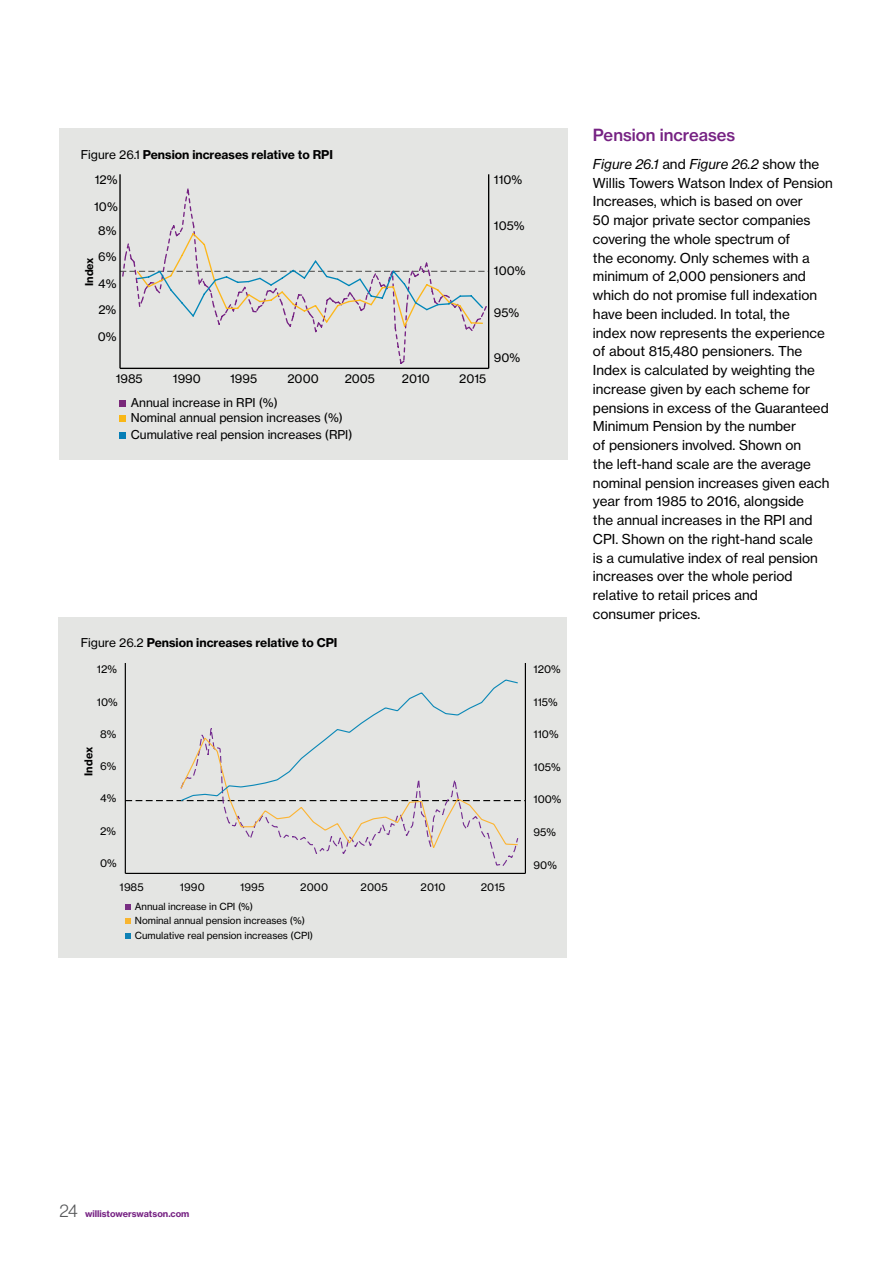
<style>
.page{position:relative;width:893px;height:1263px;background:#fff}
.page>*{position:absolute;margin:0;border:0;box-sizing:border-box;transform-origin:0 0}
.t1{font:16.5px "N Haas Grotesk TX Std 65 Md";color:#762283}
.t2{font:13.5px/18.8px "N Haas Grotesk TX Std 55 Rg";color:#000}
.t3{font:13.5px "N Haas Grotesk TX Std 56 It";color:#000}
.t4{font:12px/16px "N Haas Grotesk TX Std 55 Rg";color:#000}
.t5{font:12px "N Haas Grotesk TX Std 75 Bd";color:#000}
.t6{font:10.65px "N Haas Grotesk TX Std 55 Rg";letter-spacing:.015em;color:#000}
.t7{font:10.65px "N Haas Grotesk TX Std 75 Bd";color:#010101}
.t8{font:10.65px "N Haas Grotesk TX Std 75 Bd";color:#000}
.t9{font:9.6px/14.2px "N Haas Grotesk TX Std 55 Rg";color:#000}
.t10{font:9px "N Haas Grotesk TX Std 75 Bd";color:#762283}
.s1{font-family:"N Haas Grotesk TX Std 55 Rg"}
.s2{font-family:"N Haas Grotesk DS Std 45 Lt";font-size:18px;color:#58595b}
</style>
<div class="page">
<div style="left:60px;top:128px;width:508px;height:331px;background:#e4e5e3"></div>
<div style="left:58px;top:617px;width:509px;height:341px;background:#e4e5e3"></div>
<hr style="left:488px;top:174px;width:1px;height:194px;background:#000">
<hr style="left:119px;top:174px;width:2px;height:194px;background:#000">
<hr style="left:120px;top:368px;width:369px;height:1px;background:#000">
<div style="left:119px;top:400px;width:7px;height:6px;background:#792879"></div>
<div style="left:119px;top:416px;width:7px;height:6px;background:#f9b716"></div>
<div style="left:119px;top:432px;width:7px;height:6px;background:#057eb6"></div>
<svg style="left:170px;top:188px;width:304px;height:176px"></svg>
<svg style="left:120px;top:232px;width:368px;height:96px"></svg>
<svg style="left:126px;top:678px;width:399px;height:171px"></svg>
<hr style="left:525px;top:663px;width:1px;height:210px;background:#000">
<hr style="left:125px;top:663px;width:1px;height:210px;background:#000">
<hr style="left:125px;top:873px;width:400px;height:1px;background:#000">
<svg style="left:125px;top:904px;width:5px;height:6px"></svg>
<svg style="left:125px;top:918px;width:5px;height:6px"></svg>
<svg style="left:125px;top:933px;width:5px;height:5px"></svg>
<p class="t5" style="left:81px;top:147px;width:254px"><span class="s1">Figure 26.1</span> Pension increases relative to RPI</p>
<p class="t4" style="left:95px;top:172px;width:24px">12%</p>
<p class="t4" style="left:94px;top:198px;width:25px">10%</p>
<p class="t4" style="left:98px;top:222px;width:20px">8%</p>
<p class="t4" style="left:98px;top:249px;width:20px">6%</p>
<p class="t7" style="left:82px;top:286px;width:30px;rotate:-90deg">Index</p>
<p class="t4" style="left:98px;top:275px;width:20px">4%</p>
<p class="t4" style="left:98px;top:302px;width:19px">2%</p>
<p class="t4" style="left:98px;top:328px;width:20px">0%</p>
<p class="t4" style="left:116px;top:370px;width:28px">1985</p>
<p class="t4" style="left:173px;top:370px;width:29px">1990</p>
<p class="t4" style="left:230px;top:370px;width:28px">1995</p>
<p class="t4" style="left:287px;top:370px;width:33px">2000</p>
<p class="t4" style="left:345px;top:370px;width:32px">2005</p>
<p class="t4" style="left:402px;top:370px;width:30px">2010</p>
<p class="t4" style="left:459px;top:370px;width:29px">2015</p>
<p class="t4" style="left:131px;top:394px;width:223px">Annual increase in RPI (%)<br>Nominal annual pension increases (%)<br>Cumulative real pension increases (RPI)</p>
<p class="t4" style="left:494px;top:172px;width:30px">110%</p>
<p class="t4" style="left:494px;top:217px;width:32px">105%</p>
<p class="t4" style="left:494px;top:262px;width:33px">100%</p>
<p class="t4" style="left:494px;top:304px;width:27px">95%</p>
<p class="t4" style="left:494px;top:349px;width:28px">90%</p>
<p class="t5" style="left:81px;top:635px;width:258px"><span class="s1">Figure 26.2</span> Pension increases relative to CPI</p>
<p class="t6" style="left:97px;top:663px;width:22px">12%</p>
<p class="t6" style="left:97px;top:695px;width:23px">10%</p>
<p class="t8" style="left:82px;top:776px;width:30px;rotate:-90deg">Index</p>
<p class="t6" style="left:100px;top:727px;width:18px">8%</p>
<p class="t6" style="left:100px;top:760px;width:18px">6%</p>
<p class="t6" style="left:100px;top:792px;width:18px">4%</p>
<p class="t6" style="left:100px;top:824px;width:17px">2%</p>
<p class="t6" style="left:100px;top:856px;width:18px">0%</p>
<p class="t6" style="left:120px;top:881px;width:26px">1985</p>
<p class="t6" style="left:180px;top:881px;width:26px">1990</p>
<p class="t6" style="left:240px;top:881px;width:26px">1995</p>
<p class="t6" style="left:300px;top:881px;width:29px">2000</p>
<p class="t6" style="left:360px;top:881px;width:29px">2005</p>
<p class="t6" style="left:420px;top:881px;width:27px">2010</p>
<p class="t6" style="left:481px;top:881px;width:26px">2015</p>
<p class="t9" style="left:135px;top:899px;width:180px">Annual increase in CPI (%)<br>Nominal annual pension increases (%)<br>Cumulative real pension increases (CPI)</p>
<p class="t6" style="left:533px;top:663px;width:29px">120%</p>
<p class="t6" style="left:533px;top:695px;width:26px">115%</p>
<p class="t6" style="left:533px;top:728px;width:27px">110%</p>
<p class="t6" style="left:533px;top:761px;width:29px">105%</p>
<p class="t6" style="left:533px;top:793px;width:30px">100%</p>
<p class="t6" style="left:533px;top:826px;width:24px">95%</p>
<p class="t6" style="left:533px;top:858px;width:25px">90%</p>
<p class="t1" style="left:593px;top:125px;width:144px">Pension increases</p>
<p class="t3" style="left:593px;top:156px;width:228px">Figure 26.1 <span class="s1">and</span> Figure 26.2 <span class="s1">show the</span></p>
<p class="t2" style="left:593px;top:173px;width:241px">Willis Towers Watson Index of Pension Increases, which is based on over<br>50 major private sector companies covering the whole spectrum of<br>the economy. Only schemes with a minimum of 2,000 pensioners and which do not promise full indexation have been included. In total, the<br>index now represents the experience of about 815,480 pensioners. The Index is calculated by weighting the increase given by each scheme for pensions in excess of the Guaranteed Minimum Pension by the number<br>of pensioners involved. Shown on<br>the left-hand scale are the average nominal pension increases given each year from 1985 to 2016, alongside<br>the annual increases in the RPI and CPI. Shown on the right-hand scale<br>is a cumulative index of real pension increases over the whole period relative to retail prices and<br>consumer prices.</p>
<p class="t10" style="left:59px;top:1208px;width:131px"><span class="s2">24</span> willistowerswatson.com</p>
</div>
